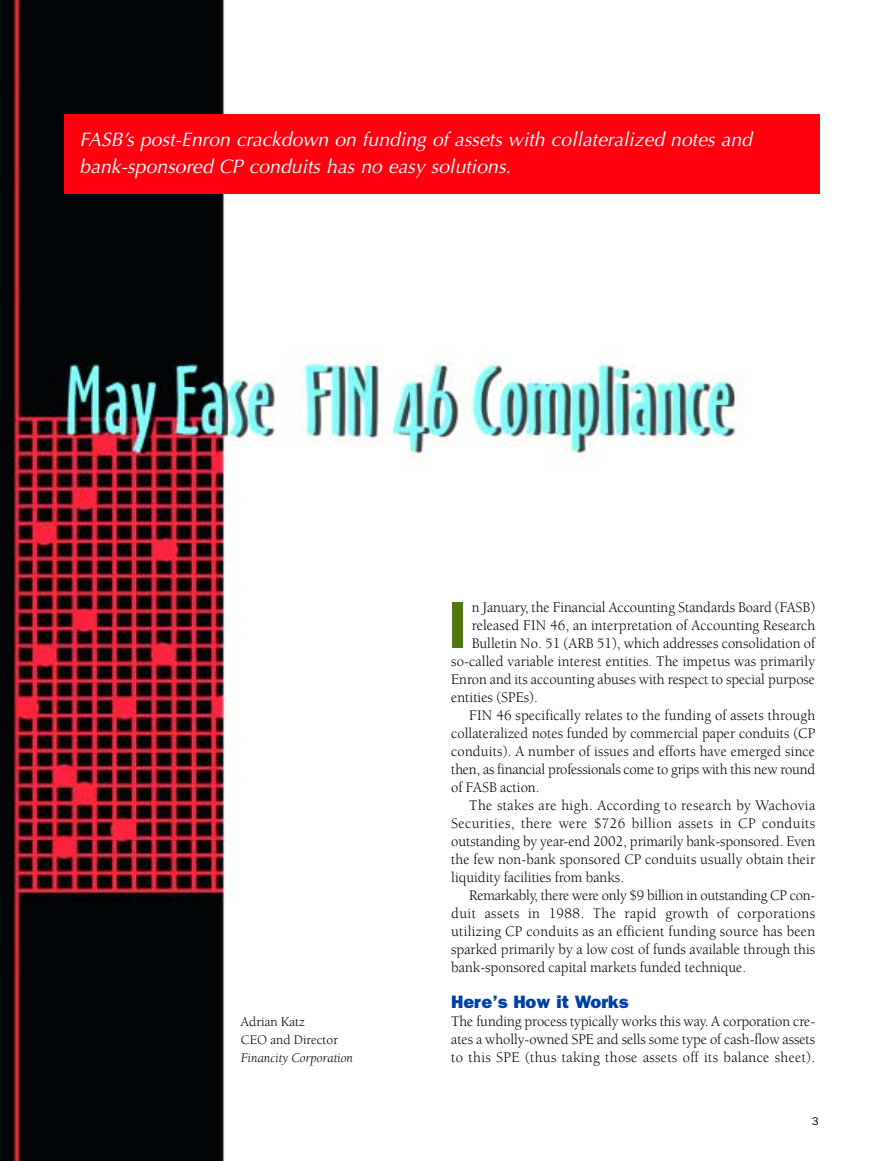
<style>
.page{position:relative;width:878px;height:1161px;background:#fff}
.page>*{position:absolute;margin:0;border:0;box-sizing:border-box;transform-origin:0 0}
.t1{font:600 66.3px "Franklin Gothic";color:#507811}
.t2{font:italic 19.5px/27px "Optima";color:#fff}
.t3{font:800 18px "Franklin Gothic";color:#0040a4}
.t4{font:15px/18px "Berkeley";color:#000;text-align:justify}
.t5{font:15px "Berkeley";letter-spacing:.025em;color:#000}
.t6{font:13.5px/18px "Berkeley";color:#000}
.t7{font:italic 13.5px "Berkeley";color:#000}
.t8{font:11.25px "Franklin Gothic";color:#000}
</style>
<div class="page">
<img style="left:0;top:0;width:820px;height:1161px">
<div style="left:239px;top:1006px;width:164px;height:74px;background:#fff"></div>
<div style="left:64px;top:115px;width:756px;height:79px;background:#ff000f"></div>
<h2 class="t2" style="left:80px;top:127px;width:674px">FASB’s post-Enron crackdown on funding of assets with collateralized notes and bank-sponsored CP conduits has no easy solutions.</h2>
<p class="t6" style="left:241px;top:1014px;width:99px">Adrian Katz<br>CEO and Director</p>
<p class="t7" style="left:241px;top:1052px;width:113px">Financity Corporation</p>
<h1 class="t1" style="left:448px;top:603px;width:21px">I</h1>
<p class="t4" style="left:471px;top:600px;width:345px">n January, the Financial Accounting Standards Board (FASB)</p>
<p class="t4" style="left:471px;top:618px;width:345px">released FIN 46, an interpretation of Accounting Research</p>
<p class="t4" style="left:471px;top:636px;width:345px">Bulletin No. 51 (ARB 51), which addresses consolidation of</p>
<p class="t4" style="left:451px;top:654px;width:365px">so-called variable interest entities. The impetus was primarily</p>
<p class="t4" style="left:451px;top:672px;width:365px">Enron and its accounting abuses with respect to special purpose</p>
<p class="t4" style="left:451px;top:690px;width:88px">entities (SPEs).</p>
<p class="t4" style="left:469px;top:708px;width:347px">FIN 46 specifically relates to the funding of assets through</p>
<p class="t4" style="left:451px;top:726px;width:365px">collateralized notes funded by commercial paper conduits (CP</p>
<p class="t4" style="left:451px;top:744px;width:365px">conduits). A number of issues and efforts have emerged since</p>
<p class="t4" style="left:451px;top:762px;width:365px">then, as financial professionals come to grips with this new round</p>
<p class="t4" style="left:451px;top:780px;width:90px">of FASB action.</p>
<p class="t5" style="left:469px;top:799px;width:347px">The stakes are high. According to research by Wachovia</p>
<p class="t5" style="left:451px;top:817px;width:365px">Securities, there were $726 billion assets in CP conduits</p>
<p class="t4" style="left:451px;top:834px;width:365px">outstanding by year-end 2002, primarily bank-sponsored. Even</p>
<p class="t4" style="left:451px;top:852px;width:365px">the few non-bank sponsored CP conduits usually obtain their</p>
<p class="t4" style="left:451px;top:870px;width:174px">liquidity facilities from banks.</p>
<p class="t4" style="left:469px;top:888px;width:347px">Remarkably, there were only $9 billion in outstanding CP con-</p>
<p class="t5" style="left:451px;top:907px;width:365px">duit assets in 1988. The rapid growth of corporations</p>
<p class="t4" style="left:451px;top:924px;width:365px">utilizing CP conduits as an efficient funding source has been</p>
<p class="t4" style="left:451px;top:942px;width:365px">sparked primarily by a low cost of funds available through this</p>
<p class="t4" style="left:451px;top:960px;width:296px">bank-sponsored capital markets funded technique.</p>
<p class="t3" style="left:451px;top:996px;width:179px">Here’s How it Works</p>
<p class="t4" style="left:451px;top:1014px;width:365px">The funding process typically works this way. A corporation cre&shy;ates a wholly-owned SPE and sells some type of cash-flow assets to this SPE (thus taking those assets off its balance sheet).</p>
<p class="t8" style="left:811px;top:1118px;width:8px">3</p>
</div>
